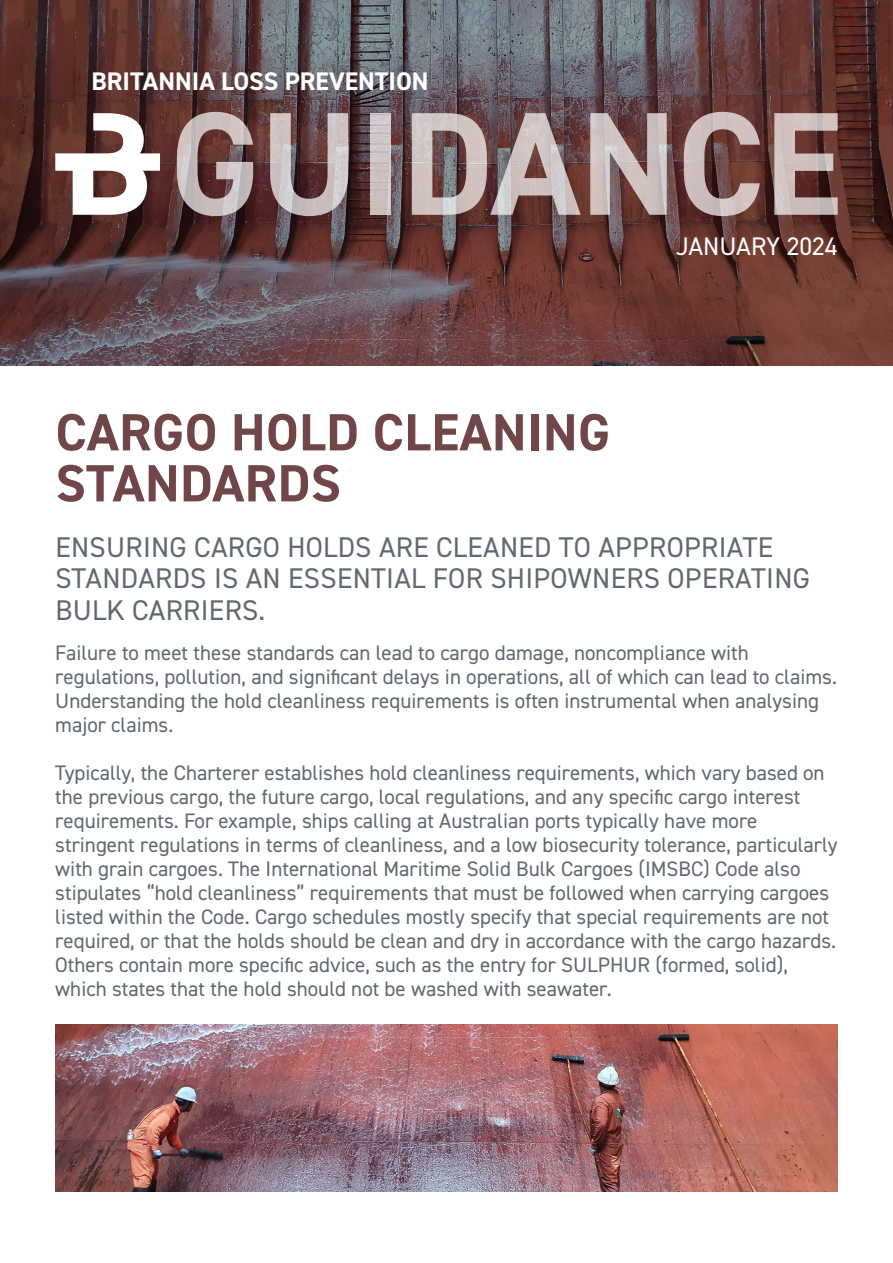
<style>
.page{position:relative;width:893px;height:1263px;background:#fff}
.page>*{position:absolute;margin:0;border:0;box-sizing:border-box;transform-origin:0 0}
.t1{font:700 52.5px/51px "DIN2014";letter-spacing:.01em;color:#714648}
.t2{font:28.5px/31.5px "DIN2014";letter-spacing:.01em;color:#616871}
.t3{font:700 25.5px "DIN2014";color:#fff}
.t4{font:25.5px "DIN2014";color:#fff}
.t5{font:21px/24px "DIN2014";color:#616871}
</style>
<div class="page">
<svg style="left:0;top:0;width:893px;height:365px;background:#624444"></svg>
<img style="left:55px;top:1025px;width:783px;height:166px">
<svg style="left:55px;top:113px;width:105px;height:102px"></svg>
<svg style="left:177px;top:112px;width:76px;height:104px;background:#978281"></svg>
<svg style="left:270px;top:113px;width:78px;height:103px;background:#988587"></svg>
<svg style="left:370px;top:113px;width:20px;height:102px;background:#cbc3c4"></svg>
<svg style="left:412px;top:113px;width:169px;height:102px;background:#9d8a8a"></svg>
<svg style="left:590px;top:113px;width:77px;height:102px;background:#ac9897"></svg>
<svg style="left:684px;top:112px;width:76px;height:104px;background:#967a77"></svg>
<svg style="left:774px;top:113px;width:64px;height:102px;background:#a68d8b"></svg>
<p class="t3" style="left:91px;top:64px;width:339px">BRITANNIA LOSS PREVENTION</p>
<h1 class="t1" style="left:56px;top:406px;width:556px">CARGO HOLD CLEANING<br>STANDARDS</h1>
<p class="t4" style="left:676px;top:230px;width:163px">JANUARY 2024</p>
<h2 class="t2" style="left:55px;top:530px;width:756px">ENSURING CARGO HOLDS ARE CLEANED TO APPROPRIATE<br>STANDARDS IS AN ESSENTIAL FOR SHIPOWNERS OPERATING<br>BULK CARRIERS.</h2>
<p class="t5" style="left:55px;top:640px;width:783px">Failure to meet these standards can lead to cargo damage, noncompliance with regulations, pollution, and significant delays in operations, all of which can lead to claims.<br>Understanding the hold cleanliness requirements is often instrumental when analysing major claims.</p>
<p class="t5" style="left:55px;top:760px;width:784px">Typically, the Charterer establishes hold cleanliness requirements, which vary based on the previous cargo, the future cargo, local regulations, and any specific cargo interest requirements. For example, ships calling at Australian ports typically have more stringent regulations in terms of cleanliness, and a low biosecurity tolerance, particularly with grain cargoes. The International Maritime Solid Bulk Cargoes (IMSBC) Code also stipulates “hold cleanliness” requirements that must be followed when carrying cargoes listed within the Code. Cargo schedules mostly specify that special requirements are not required, or that the holds should be clean and dry in accordance with the cargo hazards.<br>Others contain more specific advice, such as the entry for SULPHUR (formed, solid), which states that the hold should not be washed with seawater.</p>
</div>
